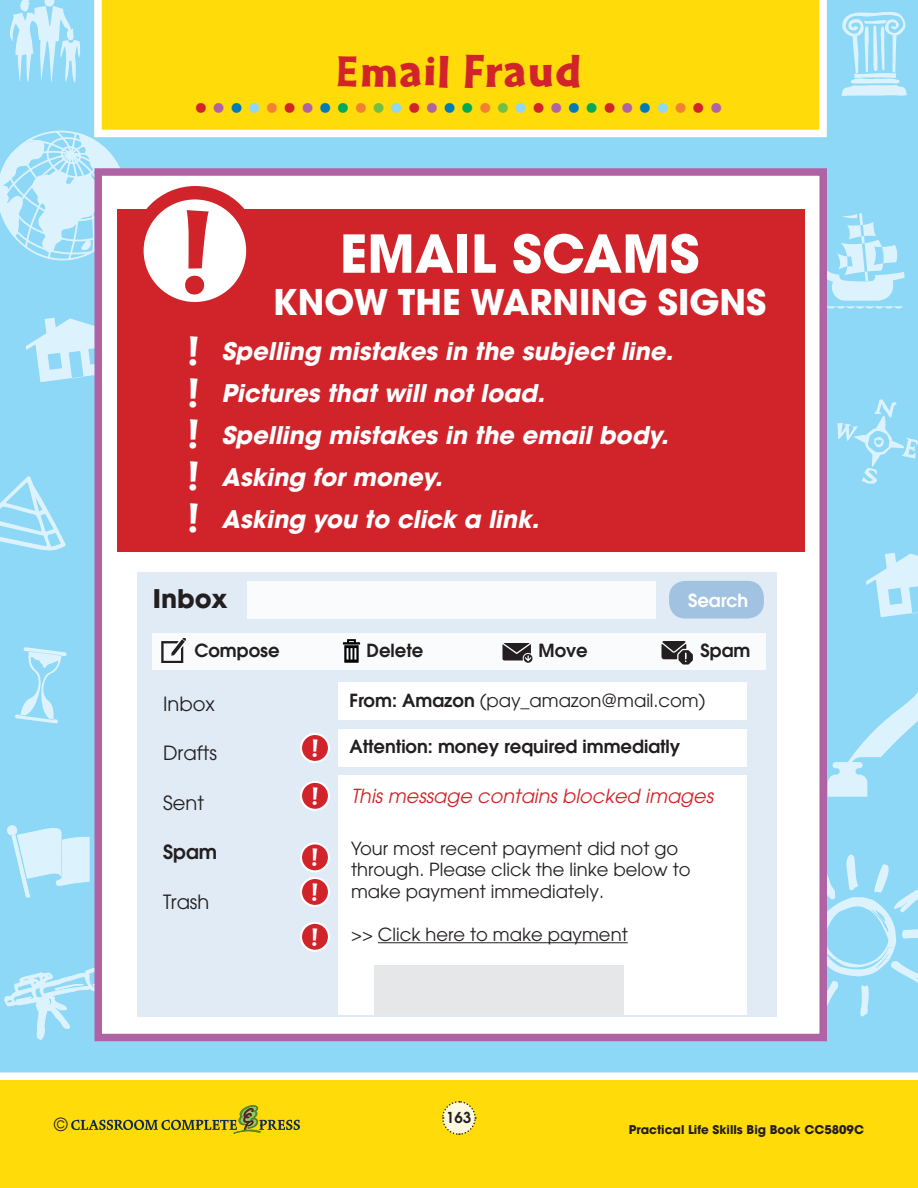
<style>
.page{position:relative;width:918px;height:1188px;background:#fff}
.page>*{position:absolute;margin:0;border:0;box-sizing:border-box;transform-origin:0 0}
.TG_Regular_Paragraph{font:115.8px "Cal Sans Heavy KB";color:#d1232a}
.TG_Regular_Paragraph-2{font:700 51.9px "Avant Garde";color:#fff}
.TG_Main_Header{font:46.5px "Cal Sans Heavy KA";letter-spacing:.035em;color:#d1232a}
.t1{font:700 42px "Futura";color:#d1232a}
.TG_Regular_Paragraph-3{font:40.35px "Cal Sans Heavy KA";color:#fff}
.TG_Regular_Paragraph-4{font:700 35.25px "Avant Garde";color:#fff}
.TG_Regular_Paragraph-5{font:700 25.5px "Avant Garde";color:#231f20}
.TG_Regular_Paragraph-6{font:italic 700 24.15px "Avant Garde";color:#fff}
.TG_Regular_Paragraph-7{font:24.15px "Cal Sans Heavy KA";color:#fff}
.TG_Regular_Paragraph-8{font:19.5px "Avant Garde";color:#231f20}
.TG_Regular_Paragraph-9{font:600 19.5px "Avant Garde";color:#231f20}
.TG_Regular_Paragraph-10{font:italic 19.35px "Avant Garde";color:#d1232a}
.TG_Regular_Paragraph-11{font:18px/21.6px "Avant Garde";color:#231f20}
.TG_Regular_Paragraph-12{font:600 18px "Avant Garde";color:#231f20}
.TG_Regular_Paragraph-13{font:600 18px "Avant Garde";color:#fff}
.t2{font:600 15px "Avant Garde";color:#231f20}
.t3{font:700 12px "Avant Garde";color:#231f20}
.s1{color:#af63a5}
.s2{color:#007bba}
.s3{color:#8dd7f7}
.s4{color:#f48032}
.s5{color:#00aa56}
.s6{color:#71bf44}
.s7{font-weight:600}
</style>
<div class="page">
<div style="left:0;top:1080px;width:918px;height:108px;background:#ffdb0a"></div>
<svg style="left:442px;top:1101px;width:35px;height:34px"></svg>
<svg style="left:71px;top:1105px;width:229px;height:28px"></svg>
<div style="left:0;top:0;width:918px;height:1073px;background:#8dd7f7"></div>
<svg style="left:0;top:476px;width:66px;height:76px;background:#a1ddf8"></svg>
<svg style="left:26px;top:318px;width:68px;height:64px;background:#bbe7f9"></svg>
<svg style="left:841px;top:10px;width:66px;height:86px;background:#ade1f8"></svg>
<svg style="left:8px;top:0;width:73px;height:83px;background:#aee2f9"></svg>
<svg style="left:5px;top:825px;width:85px;height:73px;background:#b9e6f9"></svg>
<svg style="left:837px;top:399px;width:81px;height:85px;background:#99dbf7"></svg>
<svg style="left:827px;top:213px;width:78px;height:96px;background:#ace1f8"></svg>
<svg style="left:15px;top:647px;width:52px;height:76px;background:#a2def8"></svg>
<svg style="left:4px;top:964px;width:90px;height:77px;background:#a3def8"></svg>
<svg style="left:0;top:129px;width:128px;height:133px;background:#b6e5f9"></svg>
<svg style="left:866px;top:553px;width:52px;height:64px;background:#bae6f9"></svg>
<svg style="left:828px;top:676px;width:90px;height:121px;background:#a1ddf8"></svg>
<svg style="left:827px;top:855px;width:91px;height:162px;background:#9ddcf8"></svg>
<div style="left:94px;top:168px;width:733px;height:873px;background:#fff;border:8px solid #af63a5"></div>
<svg style="left:94px;top:0;width:733px;height:137px;background:#fedd1b"></svg>
<div style="left:117px;top:209px;width:688px;height:343px;background:#d1232a"></div>
<div style="left:132px;top:186px;width:127px;height:127px;background:#d1232a;border-radius:50%"></div>
<div style="left:144px;top:199px;width:102px;height:103px;background:#fff;border-radius:50%"></div>
<div style="left:138px;top:572px;width:639px;height:444px;background:#e0ebf5"></div>
<div style="left:338px;top:682px;width:408px;height:37px;background:#fff"></div>
<div style="left:248px;top:581px;width:408px;height:38px;background:#fff"></div>
<div style="left:669px;top:581px;width:95px;height:38px;background:#a2c2e2;border-radius:16px"></div>
<div style="left:338px;top:729px;width:408px;height:38px;background:#fff"></div>
<div style="left:338px;top:776px;width:408px;height:239px;background:#fff"></div>
<hr style="left:378px;top:942px;width:250px;height:1px;background:#231f20">
<div style="left:152px;top:633px;width:614px;height:36px;background:#fff"></div>
<div style="left:374px;top:965px;width:250px;height:50px;background:#e6e7e9"></div>
<svg style="left:161px;top:638px;width:25px;height:25px"></svg>
<svg style="left:343px;top:639px;width:17px;height:24px"></svg>
<svg style="left:502px;top:643px;width:30px;height:20px"></svg>
<svg style="left:662px;top:641px;width:31px;height:24px"></svg>
<div style="left:301px;top:734px;width:28px;height:28px;background:#d1232a;border-radius:50%"></div>
<div style="left:300px;top:733px;width:30px;height:30px;border:2px solid #fff;border-radius:50%"></div>
<div style="left:301px;top:782px;width:28px;height:28px;background:#d1232a;border-radius:50%"></div>
<div style="left:300px;top:781px;width:30px;height:30px;border:2px solid #fff;border-radius:50%"></div>
<div style="left:301px;top:843px;width:28px;height:28px;background:#d1232a;border-radius:50%"></div>
<div style="left:300px;top:842px;width:30px;height:30px;border:2px solid #fff;border-radius:50%"></div>
<div style="left:301px;top:923px;width:28px;height:28px;background:#d1232a;border-radius:50%"></div>
<div style="left:300px;top:922px;width:30px;height:30px;border:2px solid #fff;border-radius:50%"></div>
<div style="left:301px;top:878px;width:28px;height:28px;background:#d1232a;border-radius:50%"></div>
<div style="left:300px;top:877px;width:30px;height:30px;border:2px solid #fff;border-radius:50%"></div>
<p class="TG_Main_Header" style="left:336px;top:45px;width:246px">Email Fraud</p>
<p class="t1" style="left:194px;top:68px;width:531px">.<span class="s1">.</span><span class="s2">.</span><span class="s3">.</span><span class="s4">.</span>.<span class="s1">.</span><span class="s2">.</span><span class="s5">.</span><span class="s4">.</span><span class="s6">.</span><span class="s3">.</span>.<span class="s1">.</span><span class="s2">.</span><span class="s5">.</span><span class="s4">.</span><span class="s6">.</span><span class="s3">.</span>.<span class="s1">.</span><span class="s2">.</span><span class="s5">.</span>.<span class="s1">.</span><span class="s2">.</span><span class="s3">.</span><span class="s4">.</span>.<span class="s1">.</span></p>
<p class="TG_Regular_Paragraph" style="left:179px;top:184px;width:33px">!</p>
<p class="TG_Regular_Paragraph-3" style="left:188px;top:327px;width:13px">!</p>
<p class="TG_Regular_Paragraph-3" style="left:188px;top:369px;width:13px">!</p>
<p class="TG_Regular_Paragraph-3" style="left:188px;top:411px;width:13px">!</p>
<p class="TG_Regular_Paragraph-3" style="left:188px;top:453px;width:13px">!</p>
<p class="TG_Regular_Paragraph-3" style="left:188px;top:495px;width:13px">!</p>
<p class="TG_Regular_Paragraph-2" style="left:340px;top:220px;width:361px">EMAIL SCAMS</p>
<p class="TG_Regular_Paragraph-4" style="left:273px;top:279px;width:495px">KNOW THE WARNING SIGNS</p>
<p class="TG_Regular_Paragraph-6" style="left:221px;top:335px;width:453px">Spelling mistakes in the subject line.</p>
<p class="TG_Regular_Paragraph-6" style="left:221px;top:377px;width:325px">Pictures that will not load.</p>
<p class="TG_Regular_Paragraph-6" style="left:221px;top:419px;width:449px">Spelling mistakes in the email body.</p>
<p class="TG_Regular_Paragraph-6" style="left:221px;top:461px;width:222px">Asking for money.</p>
<p class="TG_Regular_Paragraph-6" style="left:221px;top:503px;width:319px">Asking you to click a link.</p>
<p class="TG_Regular_Paragraph-5" style="left:153px;top:582px;width:76px">Inbox</p>
<p class="TG_Regular_Paragraph-13" style="left:688px;top:588px;width:62px">Search</p>
<p class="TG_Regular_Paragraph-12" style="left:194px;top:639px;width:87px">Compose</p>
<p class="TG_Regular_Paragraph-12" style="left:366px;top:639px;width:58px">Delete</p>
<p class="TG_Regular_Paragraph-12" style="left:539px;top:639px;width:51px">Move</p>
<p class="TG_Regular_Paragraph-12" style="left:701px;top:639px;width:52px">Spam</p>
<p class="TG_Regular_Paragraph-8" style="left:163px;top:692px;width:53px">Inbox</p>
<p class="TG_Regular_Paragraph-8" style="left:163px;top:742px;width:55px">Drafts</p>
<p class="TG_Regular_Paragraph-8" style="left:163px;top:791px;width:42px">Sent</p>
<p class="TG_Regular_Paragraph-9" style="left:163px;top:839px;width:56px">Spam</p>
<p class="TG_Regular_Paragraph-8" style="left:163px;top:890px;width:48px">Trash</p>
<p class="TG_Regular_Paragraph-7" style="left:312px;top:734px;width:8px">!</p>
<p class="TG_Regular_Paragraph-7" style="left:312px;top:782px;width:8px">!</p>
<p class="TG_Regular_Paragraph-7" style="left:311px;top:843px;width:8px">!</p>
<p class="TG_Regular_Paragraph-7" style="left:311px;top:878px;width:8px">!</p>
<p class="TG_Regular_Paragraph-7" style="left:311px;top:923px;width:8px">!</p>
<p class="TG_Regular_Paragraph-11" style="left:350px;top:689px;width:357px"><span class="s7">From: Amazon</span> (pay_amazon@mail.com)</p>
<p class="TG_Regular_Paragraph-12" style="left:350px;top:735px;width:332px">Attention: money required immediatly</p>
<p class="TG_Regular_Paragraph-10" style="left:351px;top:785px;width:364px">This message contains blocked images</p>
<p class="TG_Regular_Paragraph-11" style="left:351px;top:837px;width:341px">Your most recent payment did not go through. Please click the linke below to make payment immediately.</p>
<p class="TG_Regular_Paragraph-11" style="left:351px;top:924px;width:278px">&gt;&gt; Click here to make payment</p>
<p class="t2" style="left:446px;top:1107px;width:27px">163</p>
<p class="TG_Regular_Paragraph-11" style="left:54px;top:1114px;width:15px">©</p>
<p class="t3" style="left:629px;top:1122px;width:237px">Practical Life Skills Big Book CC5809C</p>
</div>
